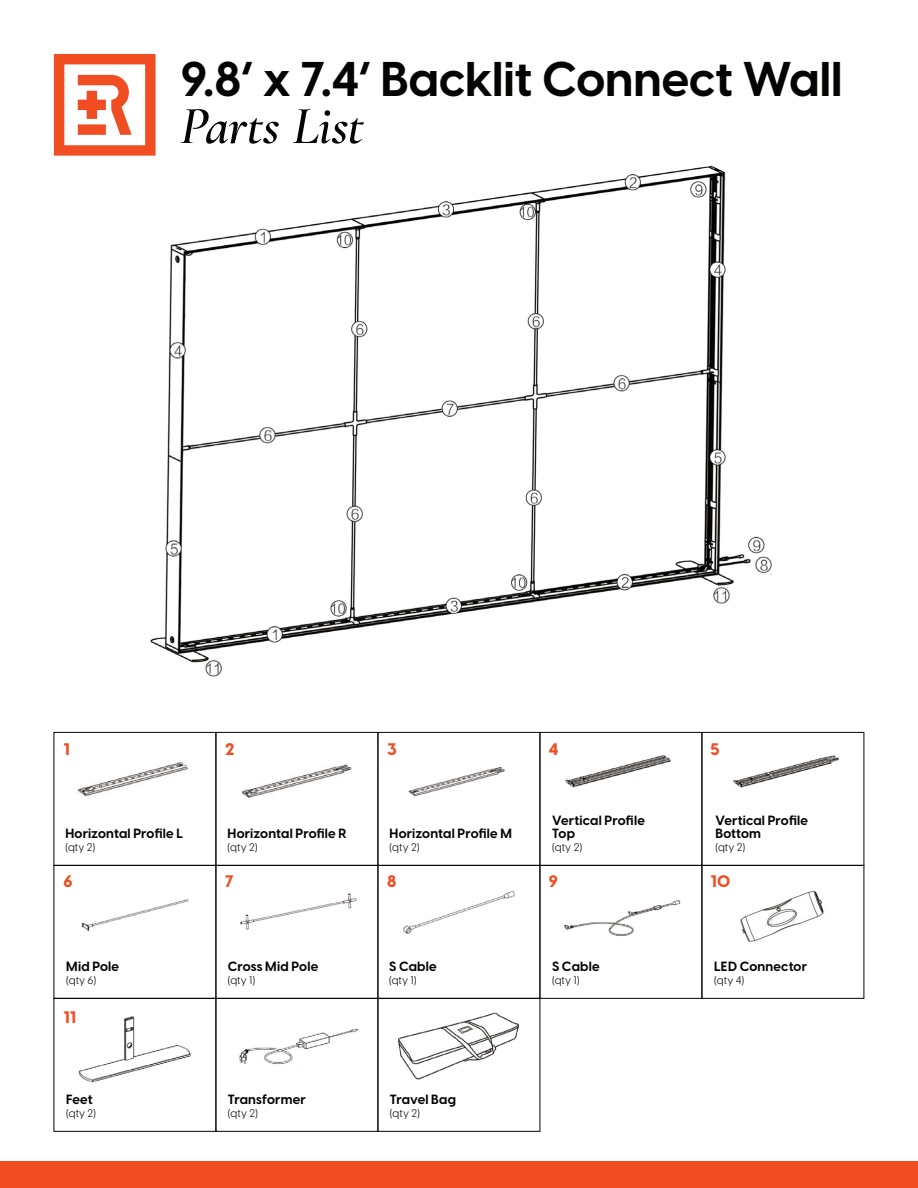
<style>
.page{position:relative;width:918px;height:1188px;background:#fff}
.page>*{position:absolute;margin:0;border:0;box-sizing:border-box;transform-origin:0 0}
.t1{font:italic 600 54px "Cormorant Garamond";letter-spacing:-.02em;color:#040503}
.t2{font:700 48px "Visby CF";letter-spacing:-.005em;color:#040503}
.t3{font:800 16.5px "Visby CF";color:#f04d22}
.t4{font:700 13.2px/13.2px "Visby CF";letter-spacing:.01em;color:#040503}
.t5{font:10.8px "Visby CF";letter-spacing:.015em;color:#040503}
</style>
<div class="page">
<img style="left:403px;top:890px;width:112px;height:44px">
<img style="left:565px;top:755px;width:106px;height:33px">
<img style="left:728px;top:731px;width:118px;height:57px">
<img style="left:78px;top:1016px;width:113px;height:67px">
<img style="left:150px;top:165px;width:623px;height:512px">
<svg style="left:54px;top:54px;width:102px;height:102px"></svg>
<div style="left:0;top:1161px;width:918px;height:27px;background:#f04d22"></div>
<div style="left:54px;top:732px;width:162px;height:134px;border:1px solid #040503"></div>
<div style="left:216px;top:732px;width:162px;height:134px;border:1px solid #040503"></div>
<div style="left:378px;top:732px;width:162px;height:134px;border:1px solid #040503"></div>
<div style="left:540px;top:732px;width:162px;height:134px;border:1px solid #040503"></div>
<div style="left:540px;top:865px;width:162px;height:134px;border:1px solid #040503"></div>
<div style="left:54px;top:998px;width:162px;height:134px;border:1px solid #040503"></div>
<div style="left:54px;top:865px;width:162px;height:134px;border:1px solid #040503"></div>
<div style="left:702px;top:865px;width:162px;height:134px;border:1px solid #040503"></div>
<div style="left:702px;top:732px;width:162px;height:134px;border:1px solid #040503"></div>
<div style="left:216px;top:865px;width:162px;height:134px;border:1px solid #040503"></div>
<div style="left:378px;top:865px;width:162px;height:134px;border:1px solid #040503"></div>
<div style="left:378px;top:998px;width:162px;height:134px;border:1px solid #040503"></div>
<img style="left:739px;top:891px;width:85px;height:51px">
<img style="left:563px;top:900px;width:118px;height:36px">
<div style="left:216px;top:998px;width:162px;height:134px;border:1px solid #040503"></div>
<img style="left:239px;top:1028px;width:120px;height:36px">
<img style="left:398px;top:1012px;width:122px;height:68px">
<img style="left:77px;top:762px;width:111px;height:35px">
<img style="left:408px;top:767px;width:97px;height:30px">
<img style="left:242px;top:764px;width:110px;height:34px">
<img style="left:81px;top:899px;width:108px;height:33px">
<img style="left:240px;top:893px;width:117px;height:37px">
<h2 class="t2" style="left:181px;top:42px;width:663px">9.8’ x 7.4’ Backlit Connect Wall</h2>
<h1 class="t1" style="left:180px;top:83px;width:185px">Parts List</h1>
<p class="t3" style="left:63px;top:737px;width:8px">1</p>
<p class="t3" style="left:225px;top:737px;width:11px">2</p>
<p class="t3" style="left:387px;top:737px;width:11px">3</p>
<p class="t3" style="left:549px;top:737px;width:11px">4</p>
<p class="t3" style="left:711px;top:737px;width:11px">5</p>
<p class="t4" style="left:65px;top:826px;width:119px">Horizontal Profile L</p>
<p class="t5" style="left:65px;top:839px;width:31px">(qty 2)</p>
<p class="t4" style="left:228px;top:826px;width:121px">Horizontal Profile R</p>
<p class="t5" style="left:228px;top:839px;width:31px">(qty 2)</p>
<p class="t4" style="left:390px;top:826px;width:124px">Horizontal Profile M</p>
<p class="t5" style="left:390px;top:839px;width:31px">(qty 2)</p>
<p class="t3" style="left:63px;top:869px;width:11px">6</p>
<p class="t3" style="left:225px;top:869px;width:10px">7</p>
<p class="t3" style="left:387px;top:869px;width:11px">8</p>
<p class="t4" style="left:66px;top:959px;width:55px">Mid Pole</p>
<p class="t5" style="left:66px;top:972px;width:32px">(qty 6)</p>
<p class="t3" style="left:63px;top:1004px;width:14px">11</p>
<p class="t4" style="left:66px;top:1092px;width:28px">Feet</p>
<p class="t5" style="left:66px;top:1105px;width:31px">(qty 2)</p>
<p class="t4" style="left:228px;top:959px;width:92px">Cross Mid Pole</p>
<p class="t5" style="left:228px;top:972px;width:29px">(qty 1)</p>
<p class="t4" style="left:228px;top:1092px;width:79px">Transformer</p>
<p class="t5" style="left:228px;top:1105px;width:31px">(qty 2)</p>
<p class="t4" style="left:389px;top:959px;width:49px">S Cable</p>
<p class="t5" style="left:389px;top:973px;width:29px">(qty 1)</p>
<p class="t4" style="left:390px;top:1092px;width:68px">Travel Bag</p>
<p class="t5" style="left:390px;top:1105px;width:31px">(qty 2)</p>
<p class="t4" style="left:552px;top:813px;width:94px">Vertical Profile<br>Top</p>
<p class="t5" style="left:552px;top:839px;width:31px">(qty 2)</p>
<p class="t4" style="left:715px;top:813px;width:94px">Vertical Profile<br>Bottom</p>
<p class="t5" style="left:715px;top:839px;width:31px">(qty 2)</p>
<p class="t3" style="left:549px;top:869px;width:11px">9</p>
<p class="t3" style="left:711px;top:869px;width:21px">10</p>
<p class="t4" style="left:552px;top:959px;width:49px">S Cable</p>
<p class="t5" style="left:552px;top:972px;width:29px">(qty 1)</p>
<p class="t4" style="left:714px;top:959px;width:94px">LED Connector</p>
<p class="t5" style="left:714px;top:972px;width:32px">(qty 4)</p>
</div>
